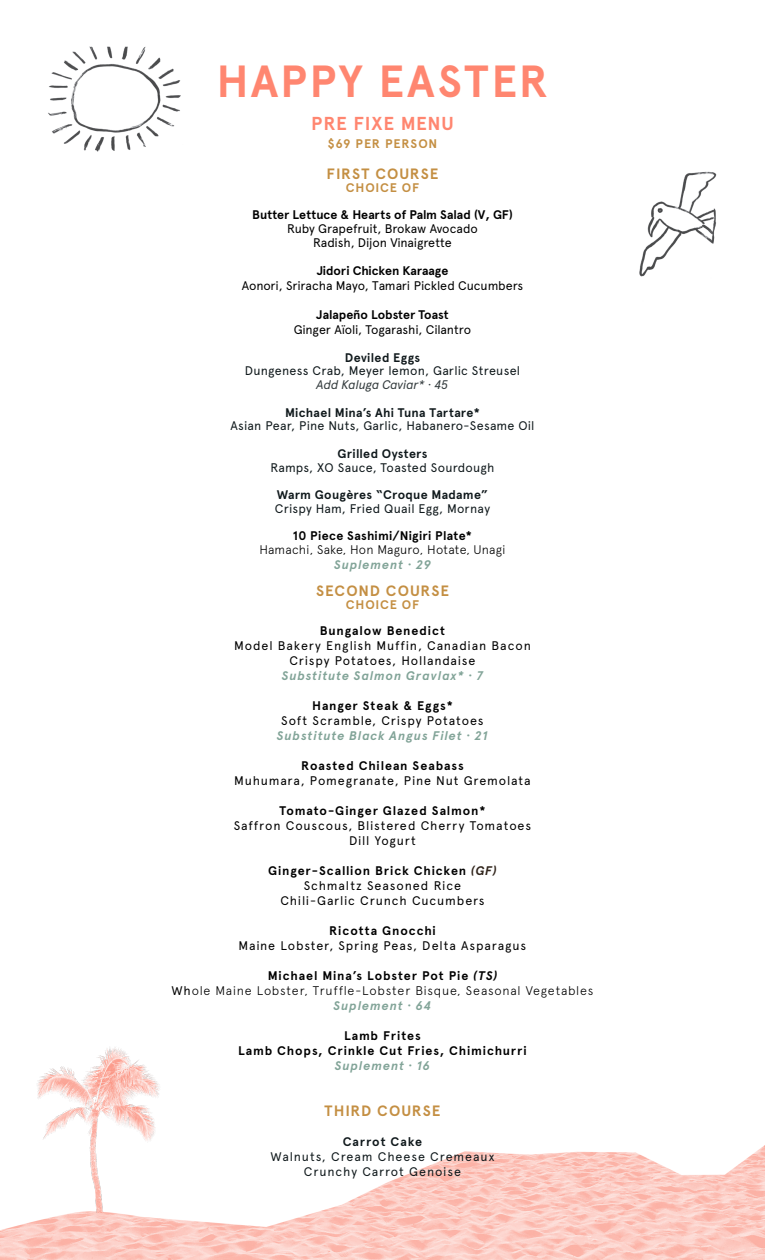
<style>
.page{position:relative;width:765px;height:1260px;background:#fff}
.page>*{position:absolute;margin:0;border:0;box-sizing:border-box;transform-origin:0 0}
.t1{font:700 45px "Apercu";letter-spacing:.055em;color:#ff8670}
.t2{font:700 18.75px "Apercu";letter-spacing:.04em;color:#ff8670}
.Header__Main{font:700 15px "Apercu";letter-spacing:.065em;color:#c48f43}
.Body_Copy{font:12.5px/15px "Apercu";letter-spacing:.06em;color:#000001;text-align:center}
.Body_Copy-2{font:700 12.5px/15px "Apercu";letter-spacing:.065em;color:#000001;text-align:center}
.Wine___Cocktails{font:12.5px/13.8px "Apercu";letter-spacing:.02em;color:#10191c;text-align:center}
.Body_Copy-3{font:300 12.5px/15px "Apercu";letter-spacing:.05em;color:#000001;text-align:center}
.Wine___Cocktails-2{font:700 12.5px "Apercu";letter-spacing:.025em;color:#10191c}
.Body_Copy-4{font:italic 700 12.5px/15px "Apercu";letter-spacing:.07em;color:#82a498;text-align:center}
.Body_Copy-5{font:300 12.5px/13.8px "Apercu";letter-spacing:.015em;color:#000001;text-align:center}
.Body_Copy-6{font:12.5px "Apercu";letter-spacing:-.015em;color:#000001}
.Wine___Cocktails-3{font:12.5px "Apercu";letter-spacing:.07em;color:#10191c}
.Body_Copy-7{font:12.5px "Apercu";letter-spacing:-.01em;color:#000001}
.Body_Copy-8{font:700 12.5px "Apercu";letter-spacing:-.005em;color:#000001}
.Body_Copy-9{font:700 12.5px "Apercu";color:#000001}
.Body_Copy-10{font:12.5px "Apercu";letter-spacing:-.005em;color:#000001}
.Header__Main-2{font:700 12.5px "Apercu";letter-spacing:.07em;color:#c48f43}
.Wine___Cocktails-4{font:700 12.5px "Apercu";letter-spacing:.075em;color:#10191c}
.s1{font-style:italic;color:#353d3f}
.s2{color:#353d3f}
.s3{font-weight:700}
.s4{font-weight:700;font-style:italic;color:#82a498}
.s5{font-weight:400;font-style:normal;color:#000001}
.s6{font-style:italic;color:#31251c}
.s7{font-weight:700;font-style:italic}
.s8{font-weight:400}
.s9{font-style:italic;color:#82a498}
</style>
<div class="page">
<img style="left:48px;top:47px;width:133px;height:105px">
<img style="left:0;top:1146px;width:765px;height:114px">
<img style="left:37px;top:1047px;width:123px;height:166px">
<img style="left:639px;top:171px;width:78px;height:106px">
<p class="t1" style="left:217px;top:54px;width:333px">HAPPY EASTER</p>
<p class="t2" style="left:311px;top:113px;width:144px">PRE FIXE MENU</p>
<p class="Header__Main-2" style="left:328px;top:136px;width:111px">$69 PER PERSON</p>
<p class="Header__Main" style="left:327px;top:165px;width:113px">FIRST COURSE</p>
<p class="Header__Main-2" style="left:346px;top:180px;width:75px">CHOICE OF</p>
<p class="Body_Copy-9" style="left:252px;top:207px;width:262px">Butter Lettuce &amp; Hearts of Palm Salad (V, GF)</p>
<p class="Body_Copy-10" style="left:287px;top:221px;width:192px">Ruby Grapefruit, Brokaw Avocado</p>
<p class="Body_Copy-6" style="left:313px;top:235px;width:140px">Radish, Dijon Vinaigrette</p>
<p class="Body_Copy-8" style="left:317px;top:264px;width:133px">Jidori Chicken Karaage</p>
<p class="Body_Copy-7" style="left:242px;top:279px;width:283px">Aonori, Sriracha Mayo, Tamari Pickled Cucumbers</p>
<p class="Body_Copy-8" style="left:316px;top:307px;width:134px">Jalapeño Lobster Toast</p>
<p class="Body_Copy-6" style="left:294px;top:322px;width:179px">Ginger Aïoli, Togarashi, Cilantro</p>
<p class="Wine___Cocktails-2" style="left:345px;top:350px;width:77px">Deviled Eggs</p>
<p class="Wine___Cocktails" style="left:245px;top:364px;width:277px">Dungeness Crab, Meyer lemon, Garlic Streusel<br><span class="s1">Add Kaluga Caviar*</span> <span class="s2">·</span> <span class="s1">45</span></p>
<p class="Wine___Cocktails-2" style="left:285px;top:405px;width:196px">Michael Mina’s Ahi Tuna Tartare*</p>
<p class="Wine___Cocktails" style="left:231px;top:419px;width:305px">Asian Pear, Pine Nuts, Garlic, Habanero-Sesame Oil</p>
<p class="Wine___Cocktails-2" style="left:337px;top:446px;width:92px">Grilled Oysters</p>
<p class="Wine___Cocktails" style="left:270px;top:460px;width:226px">Ramps, XO Sauce, Toasted Sourdough</p>
<p class="Wine___Cocktails-2" style="left:277px;top:487px;width:213px">Warm Gougères “Croque Madame”</p>
<p class="Wine___Cocktails" style="left:275px;top:502px;width:217px">Crispy Ham, Fried Quail Egg, Mornay</p>
<p class="Body_Copy-5" style="left:259px;top:529px;width:248px"><span class="s3">10 Piece Sashimi/Nigiri Plate*<br></span>Hamachi, Sake, Hon Maguro, Hotate, Unagi</p>
<p class="Body_Copy-4" style="left:334px;top:557px;width:98px">Suplement · 29</p>
<p class="Header__Main" style="left:316px;top:582px;width:134px">SECOND COURSE</p>
<p class="Header__Main-2" style="left:346px;top:597px;width:75px">CHOICE OF</p>
<p class="Body_Copy-2" style="left:320px;top:623px;width:127px">Bungalow Benedict</p>
<p class="Body_Copy" style="left:234px;top:638px;width:298px">Model Bakery English Muffin, Canadian Bacon</p>
<p class="Body_Copy" style="left:282px;top:653px;width:203px">Crispy Potatoes, Hollandaise<br><span class="s4">Substitute Salmon Gravlax* · 7</span></p>
<p class="Body_Copy-2" style="left:312px;top:698px;width:142px">Hanger Steak &amp; Eggs*</p>
<p class="Body_Copy-4" style="left:277px;top:713px;width:213px"><span class="s5">Soft Scramble, Crispy Potatoes<br></span>Substitute Black Angus Filet · 21</p>
<p class="Body_Copy-2" style="left:301px;top:758px;width:164px">Roasted Chilean Seabass</p>
<p class="Body_Copy" style="left:234px;top:773px;width:298px">Muhumara, Pomegranate, Pine Nut Gremolata</p>
<p class="Body_Copy-2" style="left:280px;top:803px;width:207px">Tomato-Ginger Glazed Salmon*</p>
<p class="Body_Copy" style="left:234px;top:818px;width:299px">Saffron Couscous, Blistered Cherry Tomatoes</p>
<p class="Body_Copy" style="left:349px;top:833px;width:68px">Dill Yogurt</p>
<p class="Body_Copy-2" style="left:268px;top:863px;width:230px">Ginger-Scallion Brick Chicken <span class="s6">(GF)</span></p>
<p class="Body_Copy" style="left:304px;top:878px;width:159px">Schmaltz Seasoned Rice</p>
<p class="Body_Copy" style="left:280px;top:893px;width:206px">Chili-Garlic Crunch Cucumbers</p>
<p class="Body_Copy" style="left:239px;top:923px;width:289px"><span class="s3">Ricotta Gnocchi<br></span>Maine Lobster, Spring Peas, Delta Asparagus</p>
<p class="Body_Copy-3" style="left:172px;top:968px;width:423px"><span class="s3">Michael Mina’s Lobster Pot Pie</span> <span class="s7">(TS)<br></span><span class="s8">Wh</span>ole Maine Lobster, Truffle-Lobster Bisque, Seasonal Vegetables<br><span class="s4">Suplement · 64</span></p>
<p class="Body_Copy-2" style="left:344px;top:1028px;width:78px">Lamb Frites</p>
<p class="Body_Copy-2" style="left:238px;top:1043px;width:290px">Lamb Chops, Crinkle Cut Fries, Chimichurri<br><span class="s9">Suplement · 16</span></p>
<p class="Header__Main" style="left:325px;top:1102px;width:117px">THIRD COURSE</p>
<p class="Wine___Cocktails-4" style="left:343px;top:1134px;width:81px">Carrot Cake</p>
<p class="Wine___Cocktails-3" style="left:271px;top:1149px;width:225px">Walnuts, Cream Cheese Cremeaux</p>
<p class="Wine___Cocktails-3" style="left:304px;top:1164px;width:159px">Crunchy Carrot Genoise</p>
</div>
